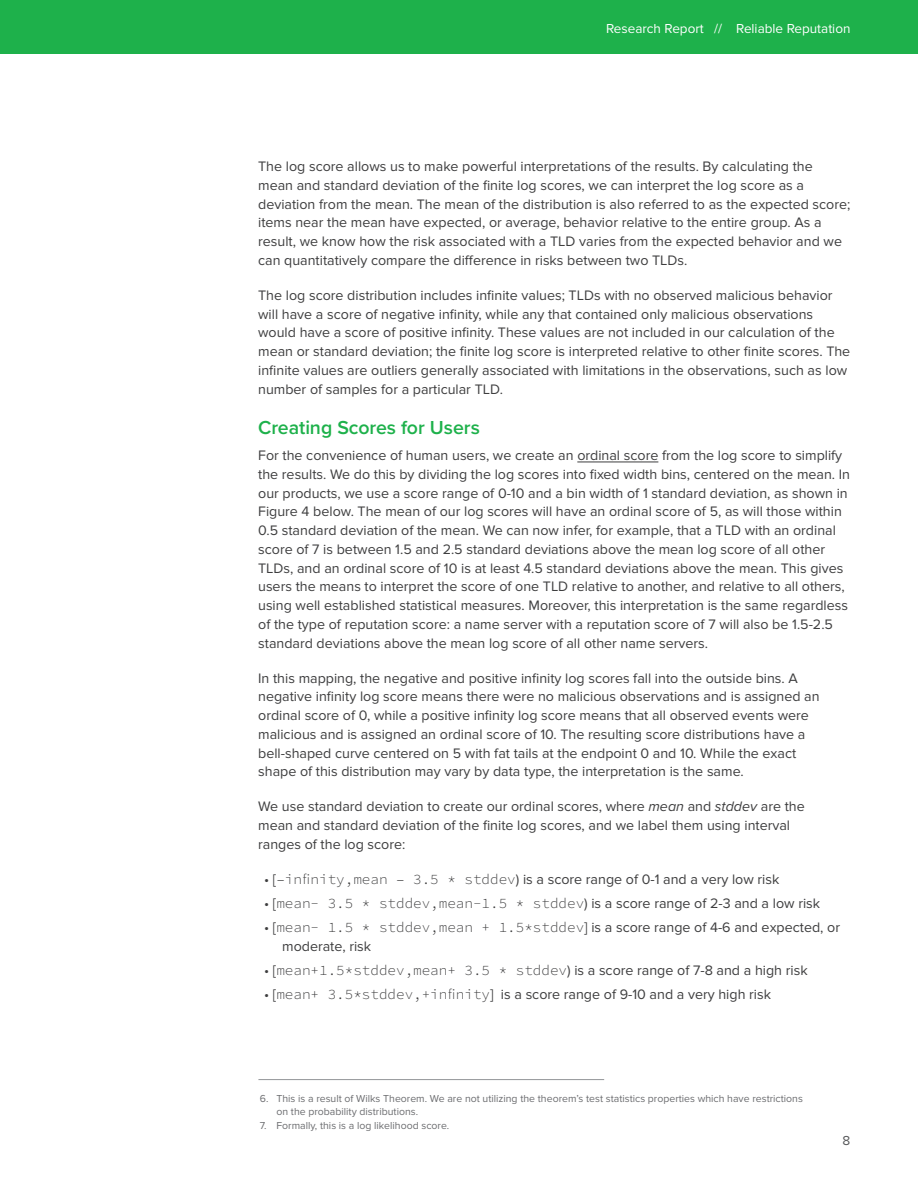
<style>
.page{position:relative;width:918px;height:1188px;background:#fff}
.page>*{position:absolute;margin:0;border:0;box-sizing:border-box;transform-origin:0 0}
.Section_header__level_1{font:600 19.5px "Proxima Nova";letter-spacing:-.005em;color:#1eb14b}
.Body_text{font:14.25px/18.8px "Proxima Nova";color:#3e3e3f}
.t1{font:13.5px "Proxima Nova";color:#fff}
.t2{font:13.5px "Proxima Nova";color:#57585a}
.Footnote{font:10.5px/13.5px "Proxima Nova";color:#6c6d70}
.s1{font-style:italic}
.s2{font-family:"Source Code Pro";font-weight:300}
</style>
<div class="page">
<div style="left:0;top:0;width:918px;height:54px;background:#1eb14b"></div>
<hr style="left:258px;top:1079px;width:346px;height:1px;background:#939598">
<hr style="left:577px;top:462px;width:81px;height:1px;background:#3e3e3f">
<p class="t1" style="left:606px;top:21px;width:246px">Research Report // Reliable Reputation</p>
<p class="Body_text" style="left:258px;top:157px;width:594px">The log score allows us to make powerful interpretations of the results. By calculating the mean and standard deviation of the finite log scores, we can interpret the log score as a deviation from the mean. The mean of the distribution is also referred to as the expected score; items near the mean have expected, or average, behavior relative to the entire group. As a result, we know how the risk associated with a TLD varies from the expected behavior and we can quantitatively compare the difference in risks between two TLDs.</p>
<p class="Body_text" style="left:258px;top:286px;width:594px">The log score distribution includes infinite values; TLDs with no observed malicious behavior will have a score of negative infinity, while any that contained only malicious observations would have a score of positive infinity. These values are not included in our calculation of the mean or standard deviation; the finite log score is interpreted relative to other finite scores. The infinite values are outliers generally associated with limitations in the observations, such as low number of samples for a particular TLD.</p>
<p class="Section_header__level_1" style="left:258px;top:413px;width:223px">Creating Scores for Users</p>
<p class="Body_text" style="left:258px;top:446px;width:593px">For the convenience of human users, we create an ordinal score from the log score to simplify the results. We do this by dividing the log scores into fixed width bins, centered on the mean. In our products, we use a score range of 0-10 and a bin width of 1 standard deviation, as shown in Figure 4 below. The mean of our log scores will have an ordinal score of 5, as will those within 0.5 standard deviation of the mean. We can now infer, for example, that a TLD with an ordinal score of 7 is between 1.5 and 2.5 standard deviations above the mean log score of all other TLDs, and an ordinal score of 10 is at least 4.5 standard deviations above the mean. This gives users the means to interpret the score of one TLD relative to another, and relative to all others, using well established statistical measures. Moreover, this interpretation is the same regardless of the type of reputation score: a name server with a reputation score of 7 will also be 1.5-2.5 standard deviations above the mean log score of all other name servers.</p>
<p class="Body_text" style="left:258px;top:669px;width:563px">In this mapping, the negative and positive infinity log scores fall into the outside bins. A negative infinity log score means there were no malicious observations and is assigned an ordinal score of 0, while a positive infinity log score means that all observed events were malicious and is assigned an ordinal score of 10. The resulting score distributions have a bell-shaped curve centered on 5 with fat tails at the endpoint 0 and 10. While the exact shape of this distribution may vary by data type, the interpretation is the same.</p>
<p class="Body_text" style="left:258px;top:797px;width:548px">We use standard deviation to create our ordinal scores, where <span class="s1">mean</span> and <span class="s1">stddev</span> are the mean and standard deviation of the finite log scores, and we label them using interval ranges of the log score:</p>
<p class="Body_text" style="left:264px;top:870px;width:517px">• [<span class="s2">–infinity,mean – 3.5 * stddev</span>) is a score range of 0-1 and a very low risk</p>
<p class="Body_text" style="left:264px;top:894px;width:558px">• [<span class="s2">mean- 3.5 * stddev,mean-1.5 * stddev</span>) is a score range of 2-3 and a low risk</p>
<p class="Body_text" style="left:282px;top:918px;width:559px;text-indent:-18px">• [<span class="s2">mean- 1.5 * stddev,mean + 1.5*stddev</span>] is a score range of 4-6 and expected, or moderate, risk</p>
<p class="Body_text" style="left:264px;top:961px;width:545px">• [<span class="s2">mean+1.5*stddev,mean+ 3.5 * stddev</span>) is a score range of 7-8 and a high risk</p>
<p class="Body_text" style="left:264px;top:985px;width:508px">• [<span class="s2">mean+ 3.5*stddev,+infinity</span>] is a score range of 9-10 and a very high risk</p>
<p class="Footnote" style="left:276px;top:1092px;width:528px;text-indent:-16px">6. This is a result of Wilks Theorem. We are not utilizing the theorem’s test statistics properties which have restrictions on the probability distributions.</p>
<p class="Footnote" style="left:260px;top:1119px;width:191px">7. Formally, this is a log likelihood score.</p>
<p class="t2" style="left:843px;top:1132px;width:9px">8</p>
</div>
